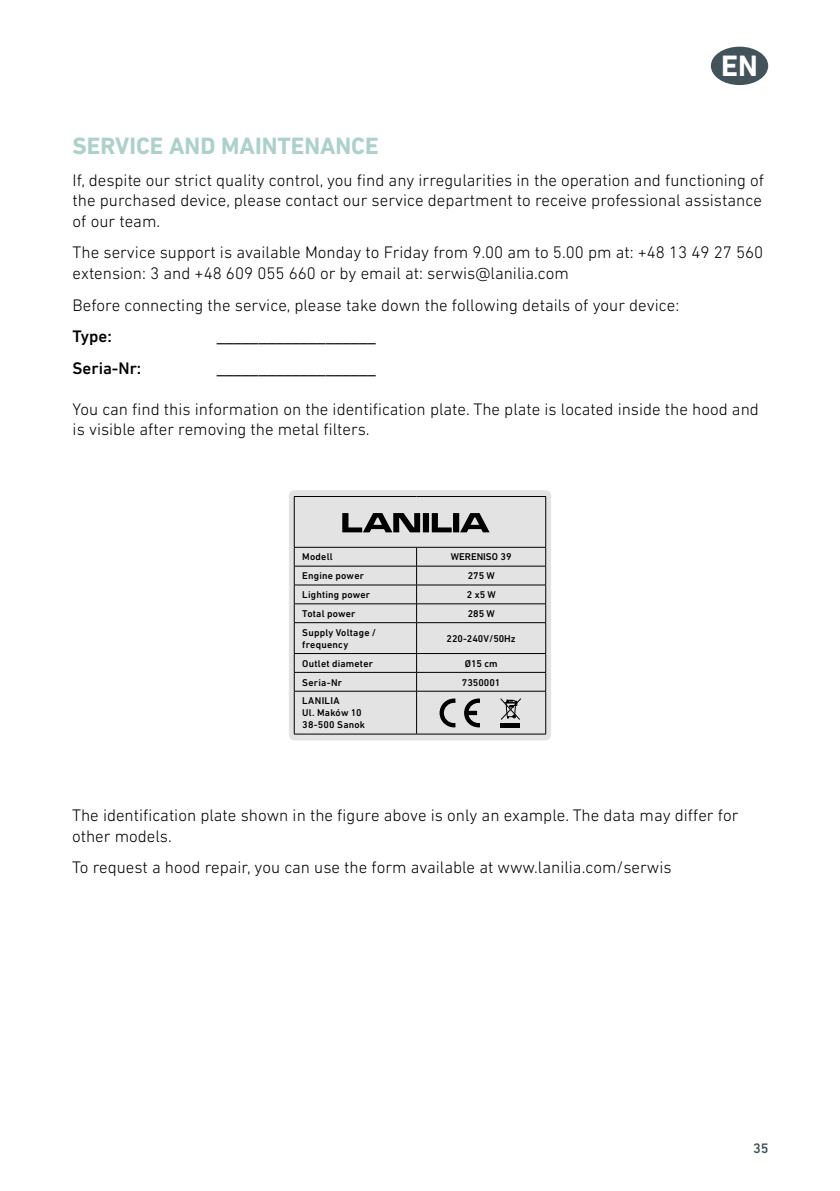
<style>
.page{position:relative;width:840px;height:1191px;background:#fff}
.page>*{position:absolute;margin:0;border:0;box-sizing:border-box;transform-origin:0 0}
.t1{font:700 30px "DIN Next LT Pro";color:#fff}
.t2{font:700 24px "DIN Next LT Pro";color:#acd1c8}
.t3{font:300 17px/20.4px "DIN Next LT Pro";color:#000}
.t4{font:500 17px "DIN Next LT Pro";color:#000}
.t5{font:500 14px "DIN Next LT Pro";color:#42535a}
.t6{font:500 10px/12px "DIN Next LT Pro";letter-spacing:.02em;color:#000}
.t7{font:500 10px "DIN Next LT Pro";color:#000}
</style>
<div class="page">
<div style="left:710px;top:47px;width:57px;height:38px;background:#42535a;border-radius:50%"></div>
<div style="left:289px;top:490px;width:261px;height:250px;background:#e3e3e4;border-radius:6px"></div>
<hr style="left:545px;top:497px;width:1px;height:50px;background:#000">
<hr style="left:294px;top:496px;width:122px;height:1px;background:#000">
<hr style="left:294px;top:497px;width:1px;height:50px;background:#000">
<hr style="left:416px;top:496px;width:129px;height:1px;background:#000">
<hr style="left:294px;top:547px;width:122px;height:1px;background:#000">
<hr style="left:416px;top:547px;width:129px;height:1px;background:#000">
<hr style="left:294px;top:566px;width:122px;height:1px;background:#000">
<hr style="left:416px;top:566px;width:129px;height:1px;background:#000">
<hr style="left:294px;top:584px;width:122px;height:1px;background:#000">
<hr style="left:416px;top:584px;width:129px;height:1px;background:#000">
<hr style="left:294px;top:603px;width:122px;height:1px;background:#000">
<svg style="left:294px;top:547px;width:1px;height:75px"></svg>
<hr style="left:416px;top:603px;width:129px;height:1px;background:#000">
<svg style="left:416px;top:547px;width:1px;height:75px"></svg>
<svg style="left:545px;top:547px;width:1px;height:75px"></svg>
<hr style="left:294px;top:622px;width:122px;height:1px;background:#000">
<hr style="left:294px;top:623px;width:1px;height:30px;background:#000">
<hr style="left:416px;top:622px;width:129px;height:1px;background:#000">
<hr style="left:416px;top:623px;width:1px;height:30px;background:#000">
<hr style="left:545px;top:623px;width:1px;height:30px;background:#000">
<hr style="left:294px;top:653px;width:122px;height:1px;background:#000">
<hr style="left:416px;top:653px;width:129px;height:1px;background:#000">
<hr style="left:294px;top:672px;width:122px;height:1px;background:#000">
<svg style="left:294px;top:654px;width:1px;height:37px"></svg>
<hr style="left:416px;top:672px;width:129px;height:1px;background:#000">
<svg style="left:416px;top:654px;width:1px;height:37px"></svg>
<svg style="left:545px;top:654px;width:1px;height:37px"></svg>
<hr style="left:294px;top:691px;width:122px;height:1px;background:#000">
<hr style="left:294px;top:691px;width:1px;height:43px;background:#000">
<hr style="left:416px;top:691px;width:129px;height:1px;background:#000">
<hr style="left:416px;top:691px;width:1px;height:43px;background:#000">
<hr style="left:545px;top:691px;width:1px;height:43px;background:#000">
<hr style="left:294px;top:733px;width:122px;height:1px;background:#000">
<hr style="left:416px;top:733px;width:129px;height:1px;background:#000">
<svg style="left:439px;top:698px;width:16px;height:29px"></svg>
<svg style="left:464px;top:698px;width:15px;height:29px"></svg>
<svg style="left:500px;top:698px;width:21px;height:22px"></svg>
<hr style="left:500px;top:723px;width:19px;height:4px;background:#000">
<svg style="left:342px;top:513px;width:147px;height:19px"></svg>
<h1 class="t1" style="left:720px;top:48px;width:38px">EN</h1>
<h2 class="t2" style="left:73px;top:132px;width:307px">SERVICE AND MAINTENANCE</h2>
<p class="t3" style="left:73px;top:170px;width:692px">If, despite our strict quality control, you find any irregularities in the operation and functioning of the purchased device, please contact our service department to receive professional assistance of our team.</p>
<p class="t3" style="left:73px;top:242px;width:691px">The service support is available Monday to Friday from 9.00 am to 5.00 pm at: +48 13 49 27 560 extension: 3 and +48 609 055 660 or by email at: serwis@lanilia.com</p>
<p class="t3" style="left:73px;top:294px;width:607px">Before connecting the service, please take down the following details of your device:</p>
<p class="t4" style="left:73px;top:327px;width:41px">Type:</p>
<p class="t4" style="left:217px;top:327px;width:160px">___________________</p>
<p class="t4" style="left:73px;top:358px;width:70px">Seria-Nr:</p>
<p class="t4" style="left:217px;top:358px;width:160px">___________________</p>
<p class="t3" style="left:73px;top:399px;width:687px">You can find this information on the identification plate. The plate is located inside the hood and is visible after removing the metal filters.</p>
<p class="t6" style="left:302px;top:551px;width:32px">Modell</p>
<p class="t7" style="left:450px;top:551px;width:62px">WERENISO 39</p>
<p class="t6" style="left:302px;top:570px;width:63px">Engine power</p>
<p class="t6" style="left:467px;top:570px;width:28px">275 W</p>
<p class="t6" style="left:302px;top:588px;width:69px">Lighting power</p>
<p class="t6" style="left:466px;top:588px;width:30px">2 x5 W</p>
<p class="t6" style="left:302px;top:607px;width:55px">Total power</p>
<p class="t6" style="left:467px;top:607px;width:28px">285 W</p>
<p class="t6" style="left:302px;top:626px;width:75px">Supply Voltage / frequency</p>
<p class="t7" style="left:446px;top:632px;width:71px">220-240V/50Hz</p>
<p class="t6" style="left:302px;top:657px;width:72px">Outlet diameter</p>
<p class="t6" style="left:464px;top:657px;width:34px">Ø15 cm</p>
<p class="t6" style="left:302px;top:676px;width:41px">Seria-Nr</p>
<p class="t7" style="left:461px;top:676px;width:40px">7350001</p>
<p class="t6" style="left:302px;top:695px;width:64px">LANILIA<br>Ul. Maków 10<br>38-500 Sanok</p>
<p class="t3" style="left:72px;top:805px;width:667px">The identification plate shown in the figure above is only an example. The data may differ for other models.</p>
<p class="t3" style="left:72px;top:857px;width:600px">To request a hood repair, you can use the form available at www.lanilia.com/serwis</p>
<p class="t5" style="left:752px;top:1139px;width:17px">35</p>
</div>
